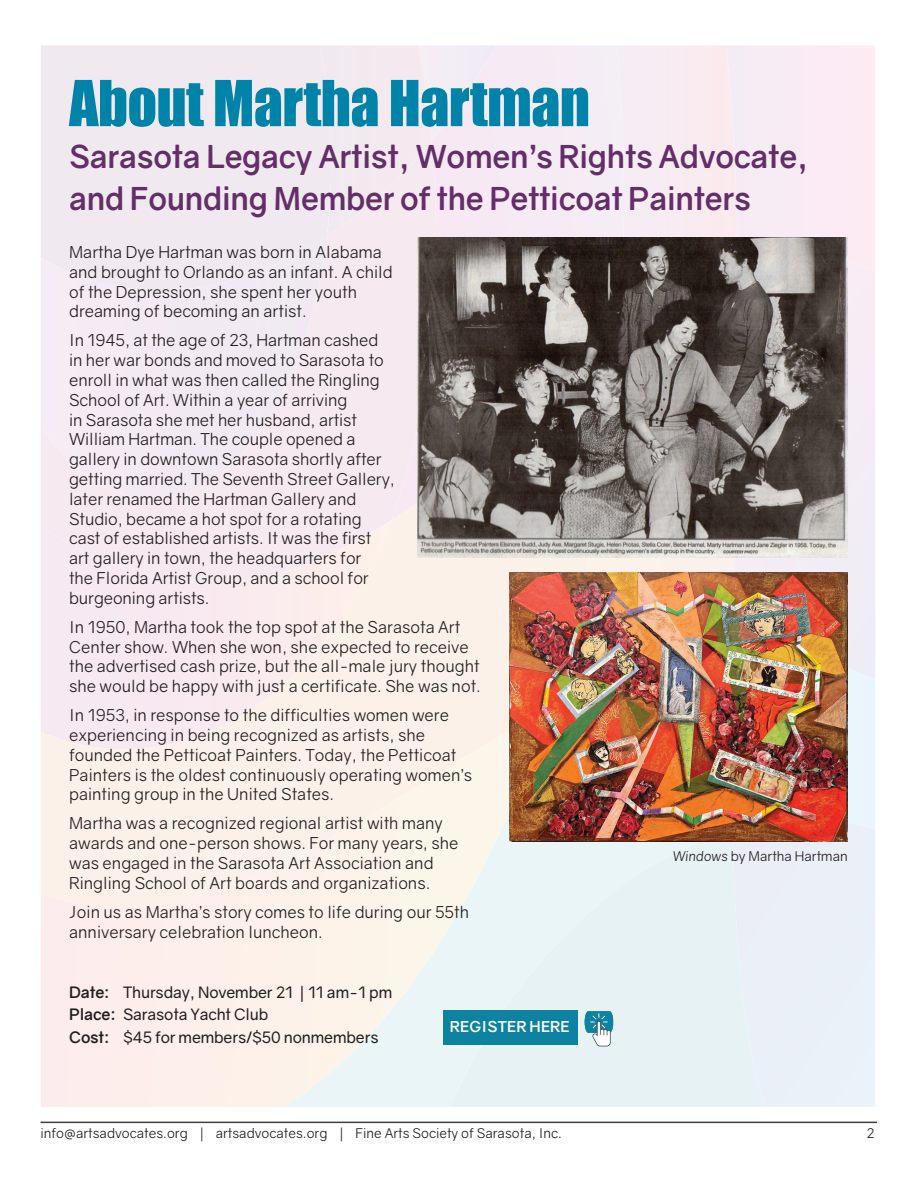
<style>
.page{position:relative;width:918px;height:1188px;background:#fff}
.page>*{position:absolute;margin:0;border:0;box-sizing:border-box;transform-origin:0 0}
.t1{font:58.5px "Impact";letter-spacing:-.01em;color:#0083a9}
.t2{font:700 31.5px/42px "Gravity";letter-spacing:-.01em;color:#642e69}
.t3{font:16.5px/19.8px "Gravity";color:#231f20}
.t4{font:15.75px/22.5px "Gravity";letter-spacing:-.01em;color:#231f20}
.t5{font:700 15px "Gravity";letter-spacing:.01em;color:#fff}
.t6{font:13.5px "Gravity";color:#231f20}
.s1{font-style:italic}
.s2{font-weight:700}
</style>
<div class="page">
<hr style="left:40px;top:1122px;width:837px;height:1px;background:#3e3e3f">
<div style="left:327px;top:236px;width:64px;height:99px;background:#f6e9f0"></div>
<div style="left:41px;top:335px;width:507px;height:374px;background:#f7e9f0"></div>
<div style="left:41px;top:709px;width:243px;height:398px;background:#fdf1e9"></div>
<svg style="left:284px;top:650px;width:226px;height:457px;background:#f9f2ea"></svg>
<div style="left:331px;top:45px;width:60px;height:191px;background:#f2e9ef"></div>
<div style="left:391px;top:45px;width:226px;height:475px;background:#f6eaf4"></div>
<div style="left:449px;top:830px;width:283px;height:277px;background:#e7f2f5"></div>
<div style="left:548px;top:557px;width:185px;height:15px;background:#fcf1e9"></div>
<div style="left:617px;top:45px;width:258px;height:209px;background:#f8ebf4"></div>
<div style="left:733px;top:254px;width:142px;height:396px;background:#f3ecf5"></div>
<div style="left:732px;top:650px;width:143px;height:457px;background:#ebf0f7"></div>
<div style="left:41px;top:45px;width:290px;height:265px;background:#f0eaf0"></div>
<div style="left:41px;top:236px;width:286px;height:263px;background:#f3eaf2"></div>
<img style="left:417px;top:238px;width:430px;height:319px">
<img style="left:510px;top:572px;width:338px;height:270px">
<svg style="left:585px;top:1011px;width:28px;height:35px"></svg>
<div style="left:443px;top:1011px;width:135px;height:34px;background:#0d83a1"></div>
<h1 class="t1" style="left:69px;top:58px;width:522px">About Martha Hartman</h1>
<h2 class="t2" style="left:69px;top:136px;width:741px">Sarasota Legacy Artist, Women’s Rights Advocate, and Founding Member of the Petticoat Painters</h2>
<p class="t3" style="left:69px;top:242px;width:325px">Martha Dye Hartman was born in Alabama and brought to Orlando as an infant. A child of the Depression, she spent her youth dreaming of becoming an artist.</p>
<p class="t3" style="left:69px;top:331px;width:327px">In 1945, at the age of 23, Hartman cashed in her war bonds and moved to Sarasota to enroll in what was then called the Ringling School of Art. Within a year of arriving<br>in Sarasota she met her husband, artist William Hartman. The couple opened a gallery in downtown Sarasota shortly after getting married. The Seventh Street Gallery, later renamed the Hartman Gallery and Studio, became a hot spot for a rotating cast of established artists. It was the first art gallery in town, the headquarters for<br>the Florida Artist Group, and a school for burgeoning artists.</p>
<p class="t3" style="left:69px;top:617px;width:413px">In 1950, Martha took the top spot at the Sarasota Art Center show. When she won, she expected to receive the advertised cash prize, but the all-male jury thought she would be happy with just a certificate. She was not.</p>
<p class="t3" style="left:69px;top:705px;width:405px">In 1953, in response to the difficulties women were experiencing in being recognized as artists, she founded the Petticoat Painters. Today, the Petticoat Painters is the oldest continuously operating women’s painting group in the United States.</p>
<p class="t3" style="left:69px;top:814px;width:391px">Martha was a recognized regional artist with many awards and one-person shows. For many years, she was engaged in the Sarasota Art Association and Ringling School of Art boards and organizations.</p>
<p class="t3" style="left:69px;top:902px;width:402px">Join us as Martha’s story comes to life during our 55th anniversary celebration luncheon.</p>
<p class="t6" style="left:673px;top:848px;width:177px"><span class="s1">Windows</span> by Martha Hartman</p>
<p class="t4" style="left:69px;top:981px;width:325px"><span class="s2">Date:</span> Thursday, November 21 | 11 am-1 pm<br><span class="s2">Place:</span> Sarasota Yacht Club<br><span class="s2">Cost:</span> $45 for members/$50 nonmembers</p>
<p class="t5" style="left:450px;top:1018px;width:121px">REGISTER HERE</p>
<p class="t6" style="left:40px;top:1125px;width:523px">info@artsadvocates.org | artsadvocates.org | Fine Arts Society of Sarasota, Inc.</p>
<p class="t6" style="left:866px;top:1125px;width:10px">2</p>
</div>
